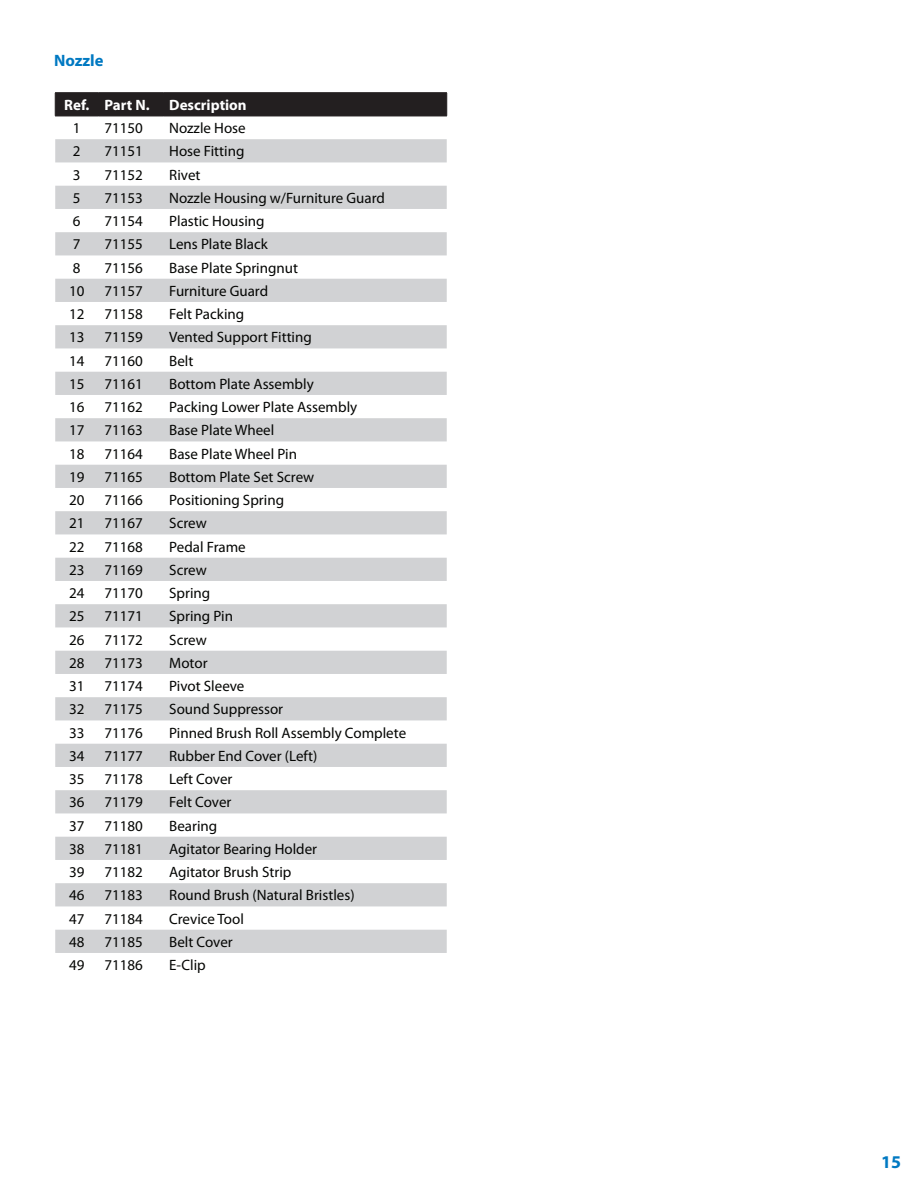
<style>
.page{position:relative;width:918px;height:1188px;background:#fff}
.page>*{position:absolute;margin:0;border:0;box-sizing:border-box;transform-origin:0 0}
.t1{font:700 18px "Myriad Pro";color:#0079c2}
.t2{font:700 16.5px "Myriad Pro";color:#0079c2}
.t3{font:15px "Myriad Pro";color:#040503}
.t4{font:700 15px "Myriad Pro";color:#fff}
</style>
<div class="page">
<svg style="left:55px;top:139px;width:392px;height:814px"></svg>
<hr style="left:55px;top:92px;width:43px;height:1px;background:#231f20">
<hr style="left:98px;top:92px;width:65px;height:1px;background:#231f20">
<hr style="left:163px;top:92px;width:284px;height:1px;background:#231f20">
<div style="left:55px;top:93px;width:392px;height:23px;background:#231f20"></div>
<hr style="left:55px;top:116px;width:43px;height:1px;background:#231f20">
<hr style="left:98px;top:116px;width:65px;height:1px;background:#231f20">
<hr style="left:163px;top:116px;width:284px;height:1px;background:#231f20">
<p class="t2" style="left:54px;top:50px;width:51px">Nozzle</p>
<p class="t4" style="left:64px;top:95px;width:87px">Ref. Part N.</p>
<p class="t4" style="left:169px;top:95px;width:79px">Description</p>
<p class="t3" style="left:73px;top:119px;width:9px">1</p>
<p class="t3" style="left:104px;top:119px;width:40px">71150</p>
<p class="t3" style="left:169px;top:119px;width:78px">Nozzle Hose</p>
<p class="t3" style="left:73px;top:142px;width:9px">2</p>
<p class="t3" style="left:104px;top:142px;width:40px">71151</p>
<p class="t3" style="left:169px;top:142px;width:77px">Hose Fitting</p>
<p class="t3" style="left:73px;top:165px;width:9px">3</p>
<p class="t3" style="left:104px;top:165px;width:40px">71152</p>
<p class="t3" style="left:169px;top:165px;width:33px">Rivet</p>
<p class="t3" style="left:73px;top:189px;width:9px">5</p>
<p class="t3" style="left:104px;top:189px;width:40px">71153</p>
<p class="t3" style="left:169px;top:189px;width:217px">Nozzle Housing w/Furniture Guard</p>
<p class="t3" style="left:73px;top:212px;width:9px">6</p>
<p class="t3" style="left:104px;top:212px;width:40px">71154</p>
<p class="t3" style="left:169px;top:212px;width:97px">Plastic Housing</p>
<p class="t3" style="left:73px;top:235px;width:9px">7</p>
<p class="t3" style="left:104px;top:235px;width:40px">71155</p>
<p class="t3" style="left:169px;top:235px;width:100px">Lens Plate Black</p>
<p class="t3" style="left:73px;top:258px;width:9px">8</p>
<p class="t3" style="left:104px;top:258px;width:40px">71156</p>
<p class="t3" style="left:169px;top:258px;width:130px">Base Plate Springnut</p>
<p class="t3" style="left:69px;top:282px;width:17px">10</p>
<p class="t3" style="left:104px;top:282px;width:40px">71157</p>
<p class="t3" style="left:169px;top:282px;width:100px">Furniture Guard</p>
<p class="t3" style="left:69px;top:305px;width:17px">12</p>
<p class="t3" style="left:104px;top:305px;width:40px">71158</p>
<p class="t3" style="left:169px;top:305px;width:77px">Felt Packing</p>
<p class="t3" style="left:69px;top:328px;width:17px">13</p>
<p class="t3" style="left:104px;top:328px;width:40px">71159</p>
<p class="t3" style="left:169px;top:328px;width:144px">Vented Support Fitting</p>
<p class="t3" style="left:69px;top:351px;width:17px">14</p>
<p class="t3" style="left:104px;top:351px;width:40px">71160</p>
<p class="t3" style="left:169px;top:351px;width:26px">Belt</p>
<p class="t3" style="left:69px;top:375px;width:17px">15</p>
<p class="t3" style="left:104px;top:375px;width:40px">71161</p>
<p class="t3" style="left:169px;top:375px;width:146px">Bottom Plate Assembly</p>
<p class="t3" style="left:69px;top:398px;width:17px">16</p>
<p class="t3" style="left:104px;top:398px;width:40px">71162</p>
<p class="t3" style="left:169px;top:398px;width:190px">Packing Lower Plate Assembly</p>
<p class="t3" style="left:69px;top:421px;width:17px">17</p>
<p class="t3" style="left:104px;top:421px;width:40px">71163</p>
<p class="t3" style="left:169px;top:421px;width:107px">Base Plate Wheel</p>
<p class="t3" style="left:69px;top:444px;width:17px">18</p>
<p class="t3" style="left:104px;top:444px;width:40px">71164</p>
<p class="t3" style="left:169px;top:444px;width:129px">Base Plate Wheel Pin</p>
<p class="t3" style="left:69px;top:468px;width:17px">19</p>
<p class="t3" style="left:104px;top:468px;width:40px">71165</p>
<p class="t3" style="left:169px;top:468px;width:147px">Bottom Plate Set Screw</p>
<p class="t3" style="left:69px;top:491px;width:17px">20</p>
<p class="t3" style="left:104px;top:491px;width:40px">71166</p>
<p class="t3" style="left:169px;top:491px;width:116px">Positioning Spring</p>
<p class="t3" style="left:69px;top:514px;width:17px">21</p>
<p class="t3" style="left:104px;top:514px;width:40px">71167</p>
<p class="t3" style="left:169px;top:514px;width:39px">Screw</p>
<p class="t3" style="left:69px;top:537px;width:17px">22</p>
<p class="t3" style="left:104px;top:537px;width:40px">71168</p>
<p class="t3" style="left:169px;top:537px;width:78px">Pedal Frame</p>
<p class="t3" style="left:69px;top:561px;width:17px">23</p>
<p class="t3" style="left:104px;top:561px;width:40px">71169</p>
<p class="t3" style="left:169px;top:561px;width:39px">Screw</p>
<p class="t3" style="left:69px;top:584px;width:17px">24</p>
<p class="t3" style="left:104px;top:584px;width:40px">71170</p>
<p class="t3" style="left:169px;top:584px;width:43px">Spring</p>
<p class="t3" style="left:69px;top:607px;width:17px">25</p>
<p class="t3" style="left:104px;top:607px;width:40px">71171</p>
<p class="t3" style="left:169px;top:607px;width:65px">Spring Pin</p>
<p class="t3" style="left:69px;top:630px;width:17px">26</p>
<p class="t3" style="left:104px;top:630px;width:40px">71172</p>
<p class="t3" style="left:169px;top:630px;width:39px">Screw</p>
<p class="t3" style="left:69px;top:654px;width:17px">28</p>
<p class="t3" style="left:104px;top:654px;width:40px">71173</p>
<p class="t3" style="left:169px;top:654px;width:40px">Motor</p>
<p class="t3" style="left:69px;top:677px;width:17px">31</p>
<p class="t3" style="left:104px;top:677px;width:40px">71174</p>
<p class="t3" style="left:169px;top:677px;width:77px">Pivot Sleeve</p>
<p class="t3" style="left:69px;top:700px;width:17px">32</p>
<p class="t3" style="left:104px;top:700px;width:40px">71175</p>
<p class="t3" style="left:169px;top:700px;width:115px">Sound Suppressor</p>
<p class="t3" style="left:69px;top:723px;width:17px">33</p>
<p class="t3" style="left:104px;top:723px;width:40px">71176</p>
<p class="t3" style="left:169px;top:723px;width:239px">Pinned Brush Roll Assembly Complete</p>
<p class="t3" style="left:69px;top:747px;width:17px">34</p>
<p class="t3" style="left:104px;top:747px;width:40px">71177</p>
<p class="t3" style="left:169px;top:747px;width:150px">Rubber End Cover (Left)</p>
<p class="t3" style="left:69px;top:770px;width:17px">35</p>
<p class="t3" style="left:104px;top:770px;width:40px">71178</p>
<p class="t3" style="left:169px;top:770px;width:65px">Left Cover</p>
<p class="t3" style="left:69px;top:793px;width:17px">36</p>
<p class="t3" style="left:104px;top:793px;width:40px">71179</p>
<p class="t3" style="left:169px;top:793px;width:64px">Felt Cover</p>
<p class="t3" style="left:69px;top:816px;width:17px">37</p>
<p class="t3" style="left:104px;top:816px;width:40px">71180</p>
<p class="t3" style="left:169px;top:816px;width:50px">Bearing</p>
<p class="t3" style="left:69px;top:840px;width:17px">38</p>
<p class="t3" style="left:104px;top:840px;width:40px">71181</p>
<p class="t3" style="left:169px;top:840px;width:149px">Agitator Bearing Holder</p>
<p class="t3" style="left:69px;top:863px;width:17px">39</p>
<p class="t3" style="left:104px;top:863px;width:40px">71182</p>
<p class="t3" style="left:169px;top:863px;width:124px">Agitator Brush Strip</p>
<p class="t3" style="left:69px;top:886px;width:17px">46</p>
<p class="t3" style="left:104px;top:886px;width:40px">71183</p>
<p class="t3" style="left:169px;top:886px;width:187px">Round Brush (Natural Bristles)</p>
<p class="t3" style="left:69px;top:909px;width:17px">47</p>
<p class="t3" style="left:104px;top:909px;width:40px">71184</p>
<p class="t3" style="left:169px;top:909px;width:76px">Crevice Tool</p>
<p class="t3" style="left:69px;top:933px;width:17px">48</p>
<p class="t3" style="left:104px;top:933px;width:40px">71185</p>
<p class="t3" style="left:169px;top:933px;width:65px">Belt Cover</p>
<p class="t3" style="left:69px;top:956px;width:17px">49</p>
<p class="t3" style="left:104px;top:956px;width:40px">71186</p>
<p class="t3" style="left:169px;top:956px;width:38px">E-Clip</p>
<p class="t1" style="left:881px;top:1150px;width:21px">15</p>
</div>
